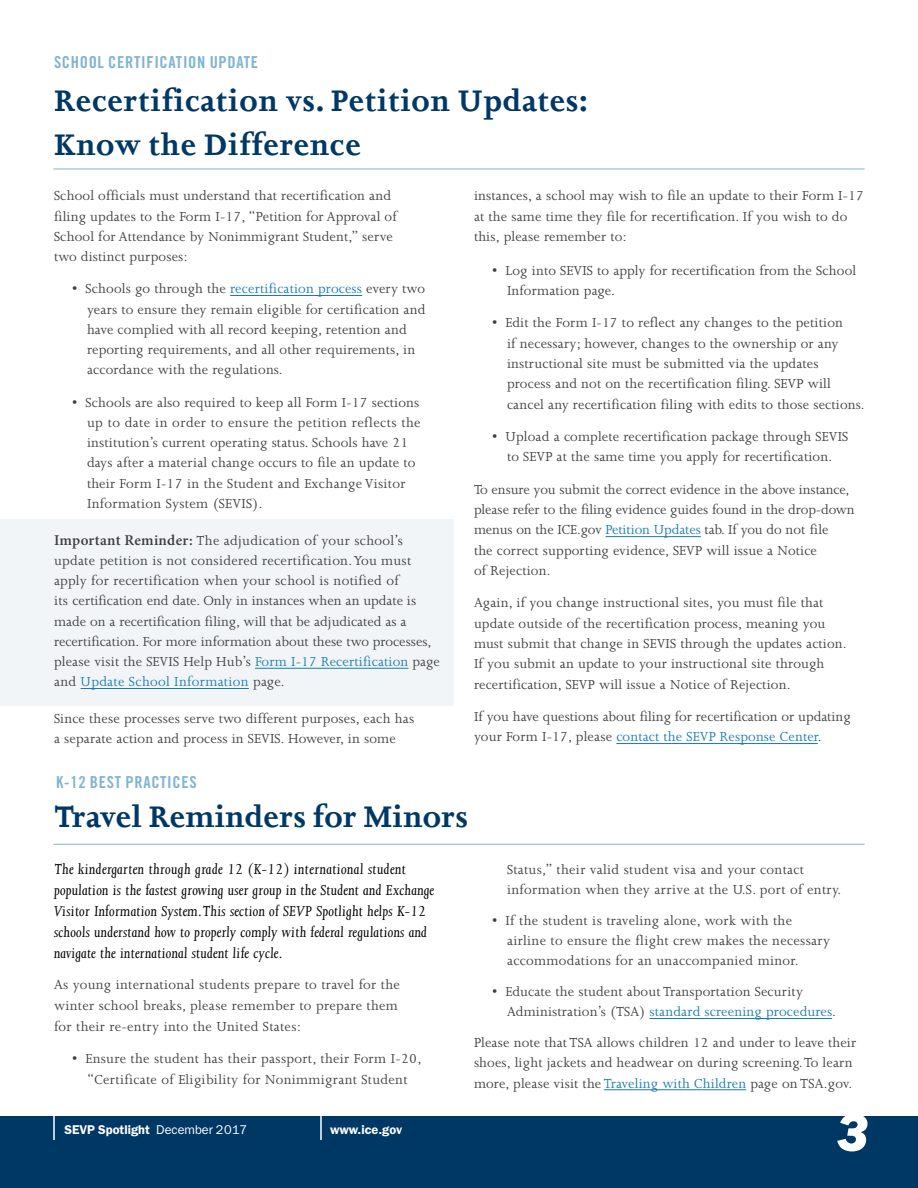
<style>
.page{position:relative;width:918px;height:1188px;background:#fff}
.page>*{position:absolute;margin:0;border:0;box-sizing:border-box;transform-origin:0 0}
.t1{font:54px "ITC Franklin Gothic Std Hvy It";color:#fff}
.t2{font:700 34.5px/43.5px "Joanna";letter-spacing:.025em;color:#003865}
.body{font:italic 16.5px/21px "Joanna MT Std";letter-spacing:.01em;color:#000}
.t3{font:16.5px "Trade Gothic LT Std Bd Cn 20";letter-spacing:.04em;color:#80b5d2}
.body-2{font:15px/20.2px "Joanna MT Std";letter-spacing:.01em;color:#3e3e3f}
.t4{font:600 12.75px "ITC Franklin Gothic Std";color:#fff}
.s1{color:#1a7aaf}
.s2{font-family:"Minion Pro";font-weight:600}
.s3{font-weight:400}
</style>
<div class="page">
<div style="left:0;top:1116px;width:918px;height:72px;background:#003865"></div>
<hr style="left:320px;top:1115px;width:2px;height:25px;background:#fff">
<hr style="left:53px;top:1115px;width:2px;height:25px;background:#fff">
<div style="left:0;top:519px;width:454px;height:187px;background:#f2f5f7"></div>
<hr style="left:53px;top:169px;width:812px;height:1px;background:#80b5d2">
<hr style="left:53px;top:844px;width:812px;height:1px;background:#80b5d2">
<hr style="left:230px;top:295px;width:132px;height:1px;background:#1a7aaf">
<hr style="left:255px;top:668px;width:153px;height:1px;background:#1a7aaf">
<hr style="left:81px;top:688px;width:168px;height:1px;background:#1a7aaf">
<hr style="left:606px;top:536px;width:95px;height:1px;background:#1a7aaf">
<hr style="left:616px;top:743px;width:202px;height:1px;background:#1a7aaf">
<hr style="left:650px;top:1018px;width:182px;height:1px;background:#1a7aaf">
<hr style="left:604px;top:1089px;width:142px;height:1px;background:#1a7aaf">
<h2 class="t3" style="left:54px;top:52px;width:206px">SCHOOL CERTIFICATION UPDATE</h2>
<h1 class="t2" style="left:54px;top:78px;width:535px">Recertification vs. Petition Updates:<br>Know the Difference</h1>
<p class="body-2" style="left:54px;top:186px;width:344px">School officials must understand that recertification and filing updates to the Form I-17, “Petition for Approval of School for Attendance by Nonimmigrant Student,” serve two distinct purposes:</p>
<p class="body-2" style="left:87px;top:279px;width:340px;text-indent:-15px">• Schools go through the <span class="s1">recertification process</span> every two years to ensure they remain eligible for certification and have complied with all record keeping, retention and reporting requirements, and all other requirements, in accordance with the regulations.</p>
<p class="body-2" style="left:87px;top:392px;width:335px;text-indent:-15px">• Schools are also required to keep all Form I-17 sections up to date in order to ensure the petition reflects the institution’s current operating status. Schools have 21 days after a material change occurs to file an update to their Form I-17 in the Student and Exchange Visitor Information System (SEVIS).</p>
<p class="body-2" style="left:54px;top:530px;width:387px"><span class="s2">Important Reminder:</span> The adjudication of your school’s update petition is not considered recertification. You must apply for recertification when your school is notified of<br>its certification end date. Only in instances when an update is made on a recertification filing, will that be adjudicated as a recertification. For more information about these two processes, please visit the SEVIS Help Hub’s <span class="s1">Form I-17 Recertification</span> page and <span class="s1">Update School Information</span> page.</p>
<p class="body-2" style="left:54px;top:708px;width:362px">Since these processes serve two different purposes, each has a separate action and process in SEVIS. However, in some</p>
<p class="body-2" style="left:474px;top:186px;width:392px">instances, a school may wish to file an update to their Form I-17 at the same time they file for recertification. If you wish to do this, please remember to:</p>
<p class="body-2" style="left:507px;top:260px;width:351px;text-indent:-15px">• Log into SEVIS to apply for recertification from the School<br>Information page.</p>
<p class="body-2" style="left:507px;top:313px;width:359px;text-indent:-15px">• Edit the Form I-17 to reflect any changes to the petition<br>if necessary; however, changes to the ownership or any instructional site must be submitted via the updates process and not on the recertification filing. SEVP will cancel any recertification filing with edits to those sections.</p>
<p class="body-2" style="left:492px;top:426px;width:358px;text-align:center">• Upload a complete recertification package through SEVIS to SEVP at the same time you apply for recertification.</p>
<p class="body-2" style="left:474px;top:479px;width:382px">To ensure you submit the correct evidence in the above instance, please refer to the filing evidence guides found in the drop-down menus on the ICE.gov <span class="s1">Petition Updates</span> tab. If you do not file<br>the correct supporting evidence, SEVP will issue a Notice<br>of Rejection.</p>
<p class="body-2" style="left:474px;top:593px;width:374px">Again, if you change instructional sites, you must file that update outside of the recertification process, meaning you must submit that change in SEVIS through the updates action.<br>If you submit an update to your instructional site through recertification, SEVP will issue a Notice of Rejection.</p>
<p class="body-2" style="left:474px;top:706px;width:378px">If you have questions about filing for recertification or updating your Form I-17, please <span class="s1">contact the SEVP Response Center</span>.</p>
<h2 class="t3" style="left:56px;top:772px;width:142px">K-12 BEST PRACTICES</h2>
<h1 class="t2" style="left:54px;top:794px;width:416px">Travel Reminders for Minors</h1>
<p class="body" style="left:54px;top:858px;width:382px">The kindergarten through grade 12 (K-12) international student population is the fastest growing user group in the Student and Exchange Visitor Information System.This section of SEVP Spotlight helps K-12 schools understand how to properly comply with federal regulations and navigate the international student life cycle.</p>
<p class="body-2" style="left:54px;top:974px;width:347px;line-height:21px">As young international students prepare to travel for the winter school breaks, please remember to prepare them for their re-entry into the United States:</p>
<p class="body-2" style="left:72px;top:1048px;width:351px;line-height:21px;text-align:center">• Ensure the student has their passport, their Form I-20, “Certificate of Eligibility for Nonimmigrant Student</p>
<p class="body-2" style="left:507px;top:859px;width:336px">Status,” their valid student visa and your contact information when they arrive at the U.S. port of entry.</p>
<p class="body-2" style="left:507px;top:910px;width:325px;text-indent:-15px">• If the student is traveling alone, work with the airline to ensure the flight crew makes the necessary accommodations for an unaccompanied minor.</p>
<p class="body-2" style="left:507px;top:981px;width:330px;text-indent:-15px">• Educate the student about Transportation Security<br>Administration’s (TSA) <span class="s1">standard screening procedures</span>.</p>
<p class="body-2" style="left:474px;top:1032px;width:384px">Please note that TSA allows children 12 and under to leave their shoes, light jackets and headwear on during screening. To learn more, please visit the <span class="s1">Traveling with Children</span> page on TSA.gov.</p>
<p class="t4" style="left:64px;top:1122px;width:184px">SEVP Spotlight <span class="s3">December 2017</span></p>
<p class="t4" style="left:330px;top:1122px;width:74px">www.ice.gov</p>
<h1 class="t1" style="left:837px;top:1101px;width:33px">3</h1>
</div>
